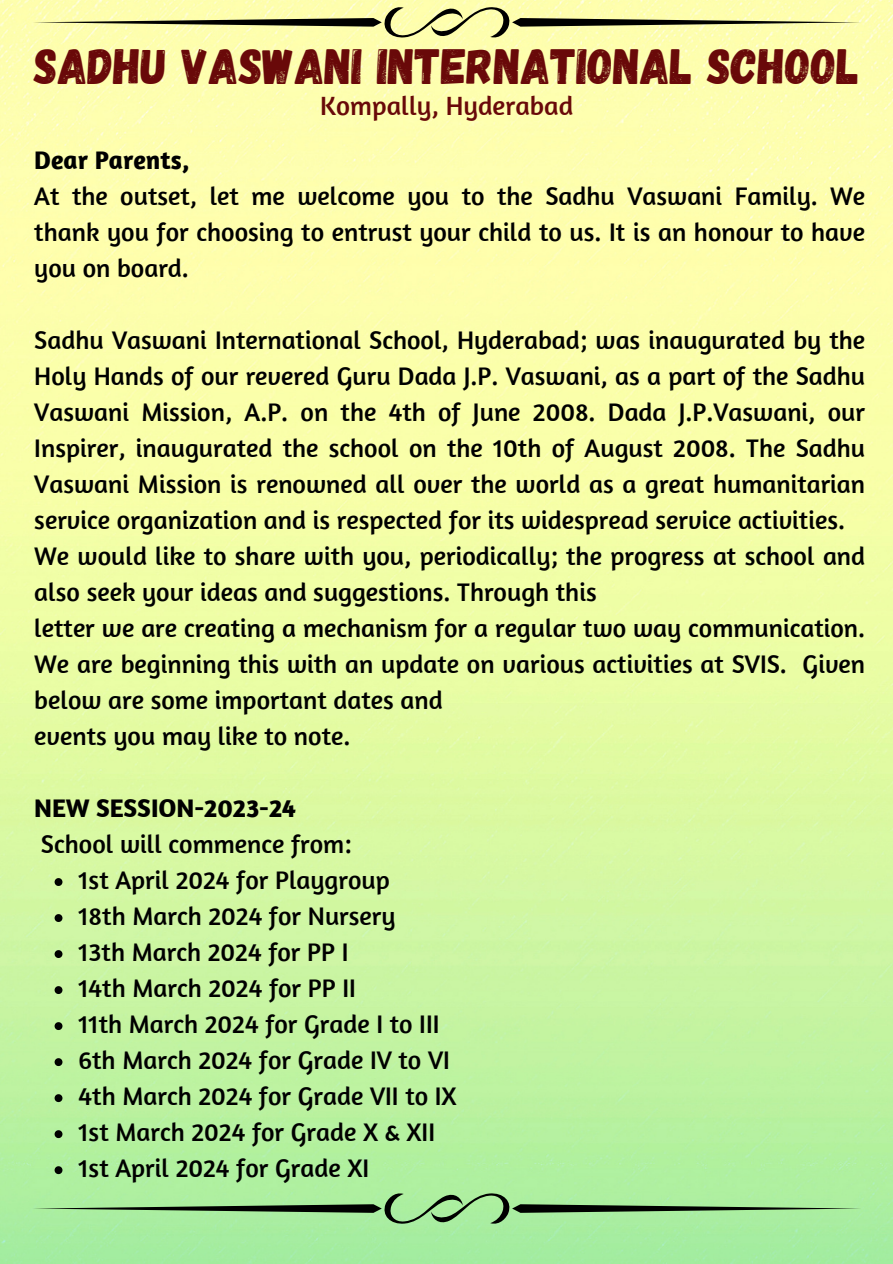
<style>
.page{position:relative;width:893px;height:1264px;background:#fff}
.page>*{position:absolute;margin:0;border:0;box-sizing:border-box;transform-origin:0 0}
.t1{font:49.5px "Gagalin";color:#690909}
.t2{font:27px "Amaranth";color:#690909}
.t3{font:26.1px/36px "Amaranth";color:#000;text-align:justify}
.t4{font:700 26.1px "Amaranth";color:#000}
</style>
<div class="page">
<img style="left:0;top:0;width:892px;height:1263px">
<svg style="left:55px;top:878px;width:7px;height:8px"></svg>
<svg style="left:55px;top:914px;width:7px;height:8px"></svg>
<svg style="left:55px;top:950px;width:7px;height:8px"></svg>
<svg style="left:55px;top:986px;width:7px;height:8px"></svg>
<svg style="left:55px;top:1022px;width:7px;height:8px"></svg>
<svg style="left:55px;top:1058px;width:7px;height:8px"></svg>
<svg style="left:55px;top:1094px;width:7px;height:8px"></svg>
<svg style="left:55px;top:1130px;width:7px;height:8px"></svg>
<svg style="left:55px;top:1166px;width:7px;height:8px"></svg>
<svg style="left:32px;top:5px;width:829px;height:35px;background:#dcdc98"></svg>
<svg style="left:32px;top:1191px;width:829px;height:34px;background:#94cd8a"></svg>
<p class="t1" style="left:34px;top:34px;width:826px">SADHU VASWANI INTERNATIONAL SCHOOL</p>
<p class="t2" style="left:320px;top:88px;width:254px">Kompally, Hyderabad</p>
<h1 class="t4" style="left:34px;top:143px;width:157px">Dear Parents,</h1>
<p class="t3" style="left:34px;top:177px;width:832px">At the outset, let me welcome you to the Sadhu Vaswani Family. We thank you for choosing to entrust your child to us. It is an honour to have you on board.</p>
<p class="t3" style="left:34px;top:321px;width:832px">Sadhu Vaswani International School, Hyderabad; was inaugurated by the Holy Hands of our revered Guru Dada J.P. Vaswani, as a part of the Sadhu Vaswani Mission, A.P. on the 4th of June 2008. Dada J.P.Vaswani, our Inspirer, inaugurated the school on the 10th of August 2008. The Sadhu Vaswani Mission is renowned all over the world as a great humanitarian service organization and is respected for its widespread service activities.</p>
<p class="t3" style="left:34px;top:537px;width:832px">We would like to share with you, periodically; the progress at school and also seek your ideas and suggestions. Through this</p>
<p class="t3" style="left:34px;top:609px;width:832px">letter we are creating a mechanism for a regular two way communication.<br>We are beginning this with an update on various activities at SVIS. Given below are some important dates and</p>
<p class="t3" style="left:34px;top:717px;width:317px">events you may like to note.</p>
<p class="t4" style="left:34px;top:791px;width:263px">NEW SESSION-2023-24</p>
<p class="t3" style="left:41px;top:825px;width:312px">School will commence from:</p>
<p class="t3" style="left:79px;top:861px;width:313px">1st April 2024 for Playgroup</p>
<p class="t3" style="left:79px;top:897px;width:318px">18th March 2024 for Nursery</p>
<p class="t3" style="left:79px;top:933px;width:271px">13th March 2024 for PP I</p>
<p class="t3" style="left:79px;top:969px;width:279px">14th March 2024 for PP II</p>
<p class="t3" style="left:79px;top:1005px;width:362px">11th March 2024 for Grade I to III</p>
<p class="t3" style="left:79px;top:1041px;width:373px">6th March 2024 for Grade IV to VI</p>
<p class="t3" style="left:79px;top:1077px;width:379px">4th March 2024 for Grade VII to IX</p>
<p class="t3" style="left:79px;top:1113px;width:358px">1st March 2024 for Grade X &amp; XII</p>
<p class="t3" style="left:79px;top:1149px;width:292px">1st April 2024 for Grade XI</p>
</div>
